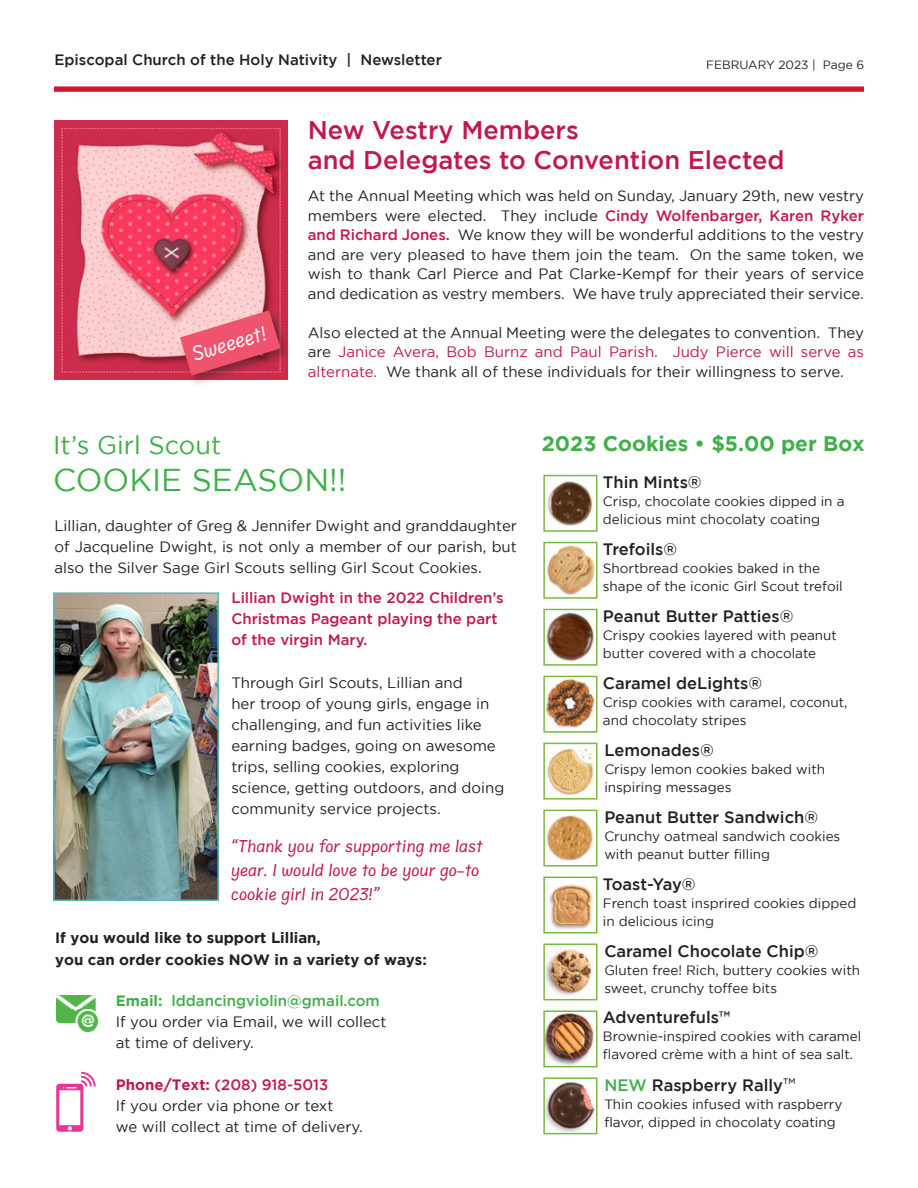
<style>
.page{position:relative;width:918px;height:1188px;background:#fff}
.page>*{position:absolute;margin:0;border:0;box-sizing:border-box;transform-origin:0 0}
.t1{font:31.5px "Gotham";color:#40ae49}
.t2{font:500 25.5px/30.6px "Gotham";color:#c1184b}
.t3{font:25.5px "Gotham";color:#40ae49}
.t4{font:700 21px "Gotham";color:#40ae49}
.t5{font:18px "Annai MN";color:#fff}
.t6{font:500 16.5px "Gotham";color:#231f20}
.t7{font:15px/21px "Gotham";color:#231f20;text-align:justify}
.t8{font:500 15px/21px "Gotham";color:#c1184b}
.t9{font:15px/24px "Annai MN";color:#c1184b}
.t10{font:700 15px/22.5px "Gotham";color:#231f20}
.t11{font:500 15px "Gotham";color:#231f20}
.t12{font:500 15px "Gotham";color:#40ae49}
.t13{font:13.5px/18px "Gotham";color:#231f20}
.t14{font:12px "Gotham";color:#231f20}
.s1{font-weight:500;color:#c1184b}
.s2{color:#c1184b}
.s3{font-weight:700}
.s4{color:#40ae49}
.s5{font-weight:400;font-size:18px}
</style>
<div class="page">
<svg style="left:54px;top:86px;width:810px;height:6px;background:#d82d47"></svg>
<img style="left:547px;top:480px;width:46px;height:46px">
<div style="left:543px;top:475px;width:54px;height:57px;border:2px solid #79b942"></div>
<img style="left:547px;top:545px;width:47px;height:51px">
<div style="left:543px;top:542px;width:54px;height:57px;border:2px solid #79b942"></div>
<img style="left:546px;top:612px;width:48px;height:50px">
<div style="left:543px;top:609px;width:54px;height:57px;border:2px solid #79b942"></div>
<img style="left:546px;top:679px;width:48px;height:49px">
<div style="left:543px;top:676px;width:54px;height:57px;border:2px solid #79b942"></div>
<img style="left:547px;top:748px;width:47px;height:48px">
<div style="left:543px;top:743px;width:54px;height:57px;border:2px solid #79b942"></div>
<img style="left:546px;top:815px;width:48px;height:46px">
<div style="left:543px;top:810px;width:54px;height:57px;border:2px solid #79b942"></div>
<img style="left:549px;top:884px;width:44px;height:46px">
<div style="left:543px;top:877px;width:54px;height:56px;border:2px solid #79b942"></div>
<img style="left:546px;top:949px;width:46px;height:48px">
<div style="left:543px;top:944px;width:54px;height:56px;border:2px solid #79b942"></div>
<img style="left:546px;top:1013px;width:48px;height:51px">
<div style="left:543px;top:1010px;width:54px;height:57px;border:2px solid #79b942"></div>
<img style="left:56px;top:996px;width:41px;height:36px">
<svg style="left:56px;top:1072px;width:40px;height:60px"></svg>
<img style="left:546px;top:1081px;width:48px;height:50px">
<div style="left:543px;top:1077px;width:54px;height:57px;border:2px solid #79b942"></div>
<img style="left:56px;top:595px;width:160px;height:303px">
<div style="left:53px;top:592px;width:166px;height:309px;border:2px solid #61b5bf"></div>
<img style="left:55px;top:120px;width:233px;height:259px">
<div style="left:178px;top:308px;width:115px;height:80px;background:#231f20;opacity:.47"></div>
<svg style="left:180px;top:310px;width:101px;height:66px;background:#e06076"></svg>
<p class="t11" style="left:55px;top:51px;width:389px">Episcopal Church of the Holy Nativity | Newsletter</p>
<p class="t14" style="left:706px;top:58px;width:160px">FEBRUARY 2023 | Page 6</p>
<p class="t5" style="left:190px;top:345px;width:78px;rotate:-17deg">Sweeeet!</p>
<p class="t2" style="left:308px;top:114px;width:478px">New Vestry Members<br>and Delegates to Convention Elected</p>
<p class="t7" style="left:308px;top:186px;width:558px;line-height:19.5px">At the Annual Meeting which was held on Sunday, January 29th, new vestry members were elected. They include <span class="s1">Cindy Wolfenbarger, Karen Ryker and Richard Jones.</span> We know they will be wonderful additions to the vestry and are very pleased to have them join the team. On the same token, we wish to thank Carl Pierce and Pat Clarke-Kempf for their years of service and dedication as vestry members. We have truly appreciated their service.</p>
<p class="t7" style="left:308px;top:322px;width:558px;line-height:19.5px">Also elected at the Annual Meeting were the delegates to convention. They are <span class="s2">Janice Avera, Bob Burnz and Paul Parish. Judy Pierce will serve as alternate.</span> We thank all of these individuals for their willingness to serve.</p>
<p class="t3" style="left:53px;top:431px;width:170px">It’s Girl Scout</p>
<p class="t1" style="left:53px;top:463px;width:295px">COOKIE SEASON!!</p>
<p class="t7" style="left:54px;top:515px;width:464px">Lillian, daughter of Greg &amp; Jennifer Dwight and granddaughter of Jacqueline Dwight, is not only a member of our parish, but also the Silver Sage Girl Scouts selling Girl Scout Cookies.</p>
<p class="t8" style="left:231px;top:587px;width:274px">Lillian Dwight in the 2022 Children’s<br>Christmas Pageant playing the part of the virgin Mary.</p>
<p class="t7" style="left:231px;top:672px;width:274px;text-align:left">Through Girl Scouts, Lillian and<br>her troop of young girls, engage in challenging, and fun activities like earning badges, going on awesome trips, selling cookies, exploring science, getting outdoors, and doing community service projects.</p>
<p class="t9" style="left:231px;top:835px;width:253px">“Thank you for supporting me last year. I would love to be your go-to cookie girl in 2023!”</p>
<p class="t10" style="left:55px;top:926px;width:373px">If you would like to support Lillian,<br>you can order cookies NOW in a variety of ways:</p>
<p class="t12" style="left:116px;top:992px;width:265px"><span class="s3">Email:</span> lddancingviolin@gmail.com</p>
<p class="t7" style="left:116px;top:1011px;width:272px">If you order via Email, we will collect at time of delivery.</p>
<p class="t8" style="left:116px;top:1073px;width:214px"><span class="s3">Phone/Text:</span> (208) 918-5013</p>
<p class="t7" style="left:116px;top:1095px;width:248px">If you order via phone or text<br>we will collect at time of delivery.</p>
<p class="t4" style="left:542px;top:431px;width:324px">2023 Cookies • $5.00 per Box</p>
<p class="t6" style="left:603px;top:473px;width:100px">Thin Mints®</p>
<p class="t13" style="left:603px;top:492px;width:243px">Crisp, chocolate cookies dipped in a delicious mint chocolaty coating</p>
<p class="t6" style="left:603px;top:540px;width:76px">Trefoils®</p>
<p class="t13" style="left:603px;top:559px;width:241px">Shortbread cookies baked in the shape of the iconic Girl Scout trefoil</p>
<p class="t6" style="left:603px;top:607px;width:192px">Peanut Butter Patties®</p>
<p class="t13" style="left:603px;top:626px;width:235px">Crispy cookies layered with peanut butter covered with a chocolate</p>
<p class="t6" style="left:603px;top:674px;width:161px">Caramel deLights®</p>
<p class="t13" style="left:603px;top:693px;width:246px">Crisp cookies with caramel, coconut, and chocolaty stripes</p>
<p class="t6" style="left:604px;top:741px;width:111px">Lemonades®</p>
<p class="t13" style="left:604px;top:760px;width:222px">Crispy lemon cookies baked with inspiring messages</p>
<p class="t6" style="left:604px;top:808px;width:215px">Peanut Butter Sandwich®</p>
<p class="t13" style="left:604px;top:827px;width:238px">Crunchy oatmeal sandwich cookies with peanut butter filling</p>
<p class="t6" style="left:603px;top:874px;width:94px">Toast-Yay®</p>
<p class="t13" style="left:603px;top:894px;width:255px">French toast insprired cookies dipped in delicious icing</p>
<p class="t6" style="left:604px;top:941px;width:216px">Caramel Chocolate Chip®</p>
<p class="t13" style="left:604px;top:961px;width:257px">Gluten free! Rich, buttery cookies with sweet, crunchy toffee bits</p>
<p class="t6" style="left:603px;top:1007px;width:129px">Adventurefuls™</p>
<p class="t13" style="left:603px;top:1027px;width:260px">Brownie-inspired cookies with caramel flavored crème with a hint of sea salt.</p>
<p class="t6" style="left:604px;top:1076px;width:193px"><span class="s4">NEW</span> Raspberry Rally<span class="s5">™</span></p>
<p class="t13" style="left:604px;top:1096px;width:240px">Thin cookies infused with raspberry flavor, dipped in chocolaty coating</p>
</div>
